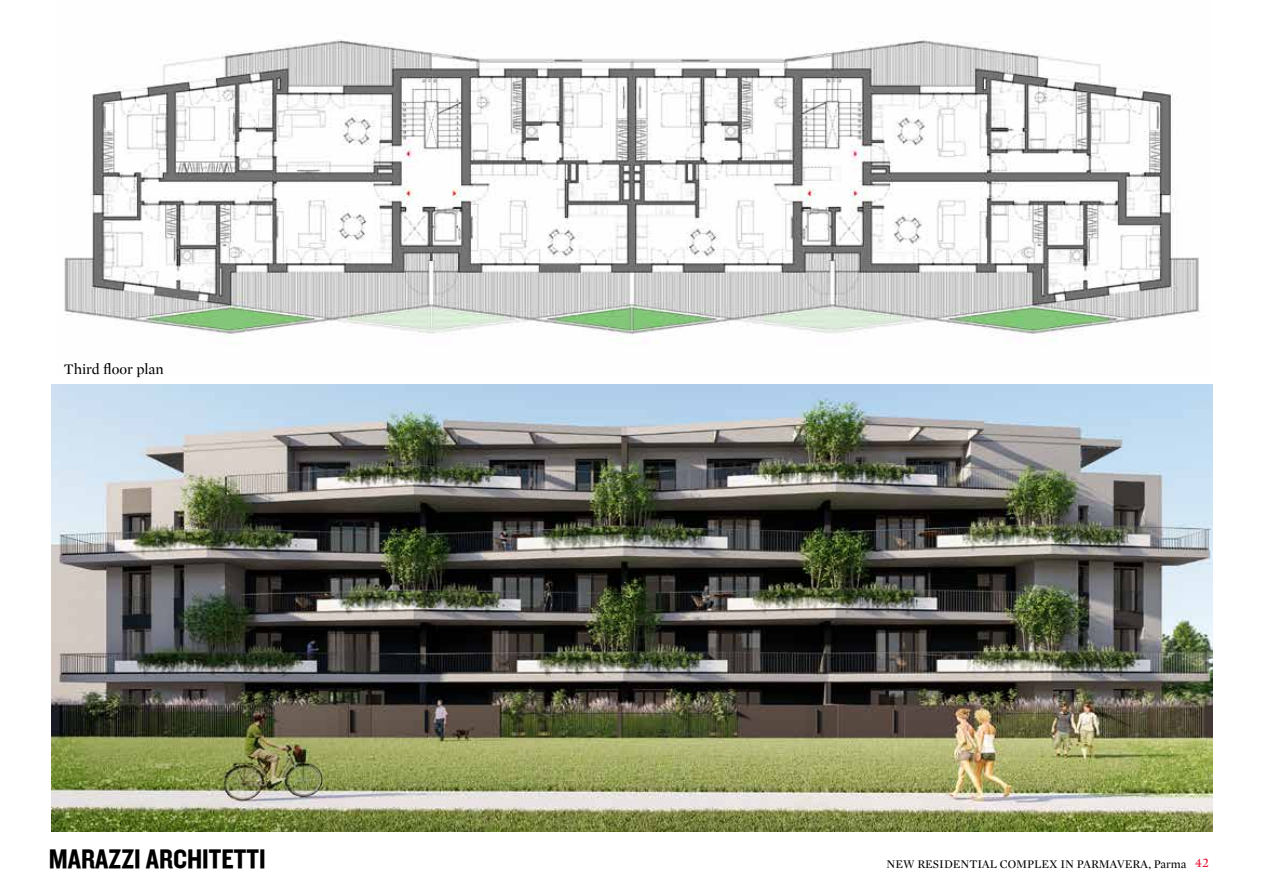
<style>
.page{position:relative;width:1263px;height:893px;background:#fff}
.page>*{position:absolute;margin:0;border:0;box-sizing:border-box;transform-origin:0 0}
.t1{font:27.75px "Knockout HTF50 Welterweight";color:#000}
.t2{font:14.85px "Mercury Display";color:#000}
.t3{font:13.5px "Mercury Display";color:#e51434}
.t4{font:12px "Mercury Display";color:#000}
</style>
<div class="page">
<img style="left:64px;top:39px;width:1136px;height:302px">
<img style="left:51px;top:385px;width:1161px;height:446px">
<p class="t2" style="left:64px;top:359px;width:101px">Third floor plan</p>
<h1 class="t1" style="left:49px;top:844px;width:218px">MARAZZI ARCHITETTI</h1>
<p class="t3" style="left:1195px;top:853px;width:16px">42</p>
<p class="t4" style="left:886px;top:856px;width:301px">NEW RESIDENTIAL COMPLEX IN PARMAVERA, Parma</p>
</div>
